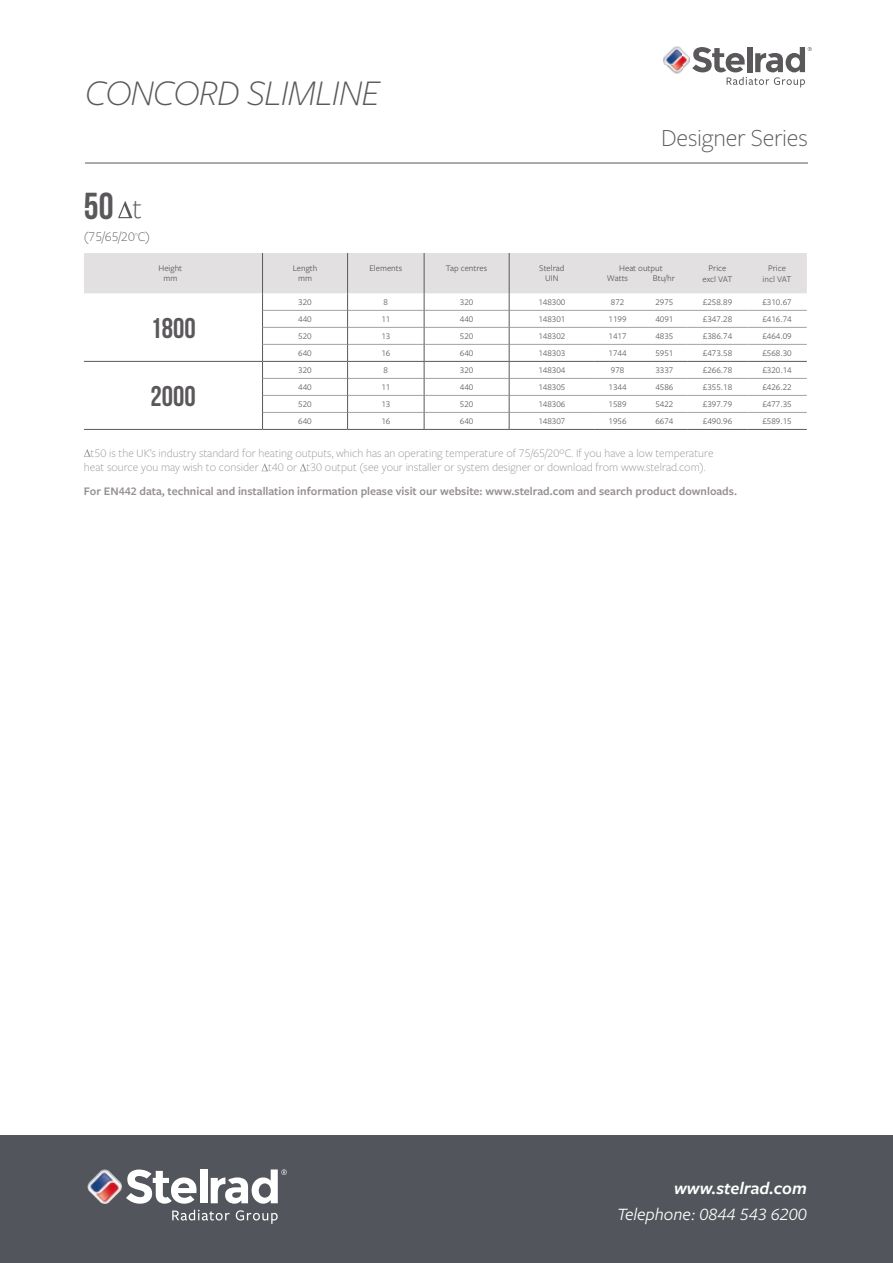
<style>
.page{position:relative;width:893px;height:1263px;background:#fff}
.page>*{position:absolute;margin:0;border:0;box-sizing:border-box;transform-origin:0 0}
.t1{font:italic 300 37.5px "Freight Sans Pro";letter-spacing:-.02em;color:#5b585b}
.t2{font:37.5px "Bebas Neue";color:#5b585b}
.t3{font:28.5px "Bebas Neue";color:#5b585b}
.t4{font:300 25.5px "Freight Sans Pro";letter-spacing:-.01em;color:#5b585b}
.t5{font:italic 18px "Freight Sans Pro";color:#fff}
.t6{font:italic 600 18px "Freight Sans Pro";color:#fff}
.t7{font:300 13.65px "Freight Sans Pro";color:#5b585b}
.t8{font:300 12px/14.4px "Freight Sans Pro";color:#969092}
.t9{font:600 12px "Freight Sans Pro";color:#969092}
.t10{font:9px/10.1px "Freight Sans Pro";color:#5b585b;text-align:center}
.s1{font-family:"Freight Sans Pro";font-weight:300;font-size:30px}
</style>
<div class="page">
<hr style="left:85px;top:163px;width:723px;height:1px;background:#5b585b">
<div style="left:0;top:1136px;width:893px;height:127px;background:#52555b"></div>
<svg style="left:118px;top:201px;width:14px;height:17px"></svg>
<svg style="left:84px;top:253px;width:723px;height:176px"></svg>
<hr style="left:84px;top:361px;width:179px;height:1px;background:#5b585b">
<hr style="left:263px;top:361px;width:85px;height:1px;background:#5b585b">
<hr style="left:348px;top:361px;width:76px;height:1px;background:#5b585b">
<hr style="left:424px;top:361px;width:85px;height:1px;background:#5b585b">
<hr style="left:509px;top:361px;width:85px;height:1px;background:#5b585b">
<hr style="left:594px;top:361px;width:47px;height:1px;background:#5b585b">
<hr style="left:641px;top:361px;width:47px;height:1px;background:#5b585b">
<hr style="left:688px;top:361px;width:59px;height:1px;background:#5b585b">
<hr style="left:747px;top:361px;width:60px;height:1px;background:#5b585b">
<hr style="left:84px;top:429px;width:179px;height:1px;background:#5b585b">
<hr style="left:263px;top:429px;width:85px;height:1px;background:#5b585b">
<hr style="left:348px;top:429px;width:76px;height:1px;background:#5b585b">
<hr style="left:424px;top:429px;width:85px;height:1px;background:#5b585b">
<hr style="left:509px;top:429px;width:85px;height:1px;background:#5b585b">
<hr style="left:594px;top:429px;width:47px;height:1px;background:#5b585b">
<hr style="left:641px;top:429px;width:47px;height:1px;background:#5b585b">
<hr style="left:688px;top:429px;width:59px;height:1px;background:#5b585b">
<hr style="left:747px;top:429px;width:60px;height:1px;background:#5b585b">
<svg style="left:84px;top:449px;width:7px;height:8px"></svg>
<svg style="left:261px;top:463px;width:7px;height:8px"></svg>
<svg style="left:300px;top:463px;width:6px;height:8px"></svg>
<img style="left:663px;top:46px;width:27px;height:28px">
<svg style="left:692px;top:47px;width:120px;height:40px"></svg>
<svg style="left:126px;top:1169px;width:161px;height:55px"></svg>
<img style="left:87px;top:1169px;width:35px;height:35px">
<h1 class="t1" style="left:85px;top:68px;width:296px">CONCORD SLIMLINE</h1>
<h1 class="t2" style="left:84px;top:186px;width:60px">50 <span class="s1">t</span></h1>
<h3 class="t7" style="left:84px;top:227px;width:68px">(75/65/20<sup>º</sup>C)</h3>
<h3 class="t4" style="left:661px;top:121px;width:148px">Designer Series</h3>
<p class="t10" style="left:159px;top:263px;width:25px">Height mm</p>
<p class="t10" style="left:293px;top:263px;width:26px">Length mm</p>
<p class="t10" style="left:369px;top:263px;width:34px">Elements</p>
<p class="t10" style="left:446px;top:263px;width:43px">Tap centres</p>
<p class="t10" style="left:539px;top:263px;width:27px">Stelrad<br>UIN</p>
<p class="t10" style="left:607px;top:263px;width:57px;text-align:left;text-indent:12px">Heat output<br>Watts</p>
<p class="t10" style="left:653px;top:273px;width:24px">Btu/hr</p>
<p class="t10" style="left:702px;top:262px;width:32px;line-height:10.5px">Price excl VAT</p>
<p class="t10" style="left:763px;top:262px;width:30px;line-height:10.5px">Price incl VAT</p>
<h2 class="t3" style="left:150px;top:312px;width:47px">1800</h2>
<p class="t10" style="left:298px;top:296px;width:15px">320</p>
<p class="t10" style="left:384px;top:296px;width:6px">8</p>
<p class="t10" style="left:460px;top:296px;width:15px">320</p>
<p class="t10" style="left:538px;top:296px;width:28px">148300</p>
<p class="t10" style="left:611px;top:296px;width:15px">872</p>
<p class="t10" style="left:655px;top:296px;width:19px">2975</p>
<p class="t10" style="left:703px;top:296px;width:31px">£258.89</p>
<p class="t10" style="left:762px;top:296px;width:31px">£310.67</p>
<p class="t10" style="left:298px;top:314px;width:15px">440</p>
<p class="t10" style="left:381px;top:314px;width:10px">11</p>
<p class="t10" style="left:460px;top:314px;width:15px">440</p>
<p class="t10" style="left:538px;top:314px;width:28px">148301</p>
<p class="t10" style="left:609px;top:314px;width:19px">1199</p>
<p class="t10" style="left:655px;top:314px;width:19px">4091</p>
<p class="t10" style="left:703px;top:314px;width:31px">£347.28</p>
<p class="t10" style="left:762px;top:314px;width:31px">£416.74</p>
<p class="t10" style="left:298px;top:331px;width:15px">520</p>
<p class="t10" style="left:381px;top:331px;width:10px">13</p>
<p class="t10" style="left:460px;top:331px;width:15px">520</p>
<p class="t10" style="left:538px;top:331px;width:28px">148302</p>
<p class="t10" style="left:609px;top:331px;width:19px">1417</p>
<p class="t10" style="left:655px;top:331px;width:19px">4835</p>
<p class="t10" style="left:703px;top:331px;width:31px">£386.74</p>
<p class="t10" style="left:762px;top:331px;width:31px">£464.09</p>
<p class="t10" style="left:298px;top:348px;width:15px">640</p>
<p class="t10" style="left:381px;top:348px;width:11px">16</p>
<p class="t10" style="left:460px;top:348px;width:15px">640</p>
<p class="t10" style="left:538px;top:348px;width:28px">148303</p>
<p class="t10" style="left:609px;top:348px;width:19px">1744</p>
<p class="t10" style="left:655px;top:348px;width:19px">5951</p>
<p class="t10" style="left:703px;top:348px;width:31px">£473.58</p>
<p class="t10" style="left:762px;top:348px;width:31px">£568.30</p>
<p class="t10" style="left:298px;top:365px;width:15px">320</p>
<p class="t10" style="left:384px;top:365px;width:6px">8</p>
<p class="t10" style="left:460px;top:365px;width:15px">320</p>
<p class="t10" style="left:538px;top:365px;width:28px">148304</p>
<p class="t10" style="left:611px;top:365px;width:15px">978</p>
<p class="t10" style="left:655px;top:365px;width:19px">3337</p>
<p class="t10" style="left:703px;top:365px;width:31px">£266.78</p>
<p class="t10" style="left:762px;top:365px;width:31px">£320.14</p>
<p class="t10" style="left:298px;top:382px;width:15px">440</p>
<p class="t10" style="left:381px;top:382px;width:10px">11</p>
<p class="t10" style="left:460px;top:382px;width:15px">440</p>
<p class="t10" style="left:538px;top:382px;width:28px">148305</p>
<p class="t10" style="left:609px;top:382px;width:19px">1344</p>
<p class="t10" style="left:655px;top:382px;width:19px">4586</p>
<p class="t10" style="left:703px;top:382px;width:31px">£355.18</p>
<p class="t10" style="left:762px;top:382px;width:31px">£426.22</p>
<p class="t10" style="left:298px;top:399px;width:15px">520</p>
<p class="t10" style="left:381px;top:399px;width:10px">13</p>
<p class="t10" style="left:460px;top:399px;width:15px">520</p>
<p class="t10" style="left:538px;top:399px;width:28px">148306</p>
<p class="t10" style="left:609px;top:399px;width:19px">1589</p>
<p class="t10" style="left:655px;top:399px;width:19px">5422</p>
<p class="t10" style="left:703px;top:399px;width:31px">£397.79</p>
<p class="t10" style="left:762px;top:399px;width:31px">£477.35</p>
<p class="t10" style="left:298px;top:416px;width:15px">640</p>
<p class="t10" style="left:381px;top:416px;width:11px">16</p>
<p class="t10" style="left:460px;top:416px;width:15px">640</p>
<p class="t10" style="left:538px;top:416px;width:28px">148307</p>
<p class="t10" style="left:609px;top:416px;width:19px">1956</p>
<p class="t10" style="left:655px;top:416px;width:19px">6674</p>
<p class="t10" style="left:703px;top:416px;width:31px">£490.96</p>
<p class="t10" style="left:762px;top:416px;width:31px">£589.15</p>
<p class="t8" style="left:84px;top:445px;width:631px;text-indent:7px">t50 is the UK’s industry standard for heating outputs, which has an operating temperature of 75/65/20ºC. If you have a low temperature heat source you may wish to consider t40 or t30 output (see your installer or system designer or download from www.stelrad.com).</p>
<h3 class="t9" style="left:84px;top:483px;width:655px">For EN442 data, technical and installation information please visit our website: www.stelrad.com and search product downloads.</h3>
<h2 class="t3" style="left:150px;top:381px;width:47px">2000</h2>
<h3 class="t6" style="left:674px;top:1176px;width:134px">www.stelrad.com</h3>
<h3 class="t5" style="left:617px;top:1202px;width:191px">Telephone: 0844 543 6200</h3>
</div>
